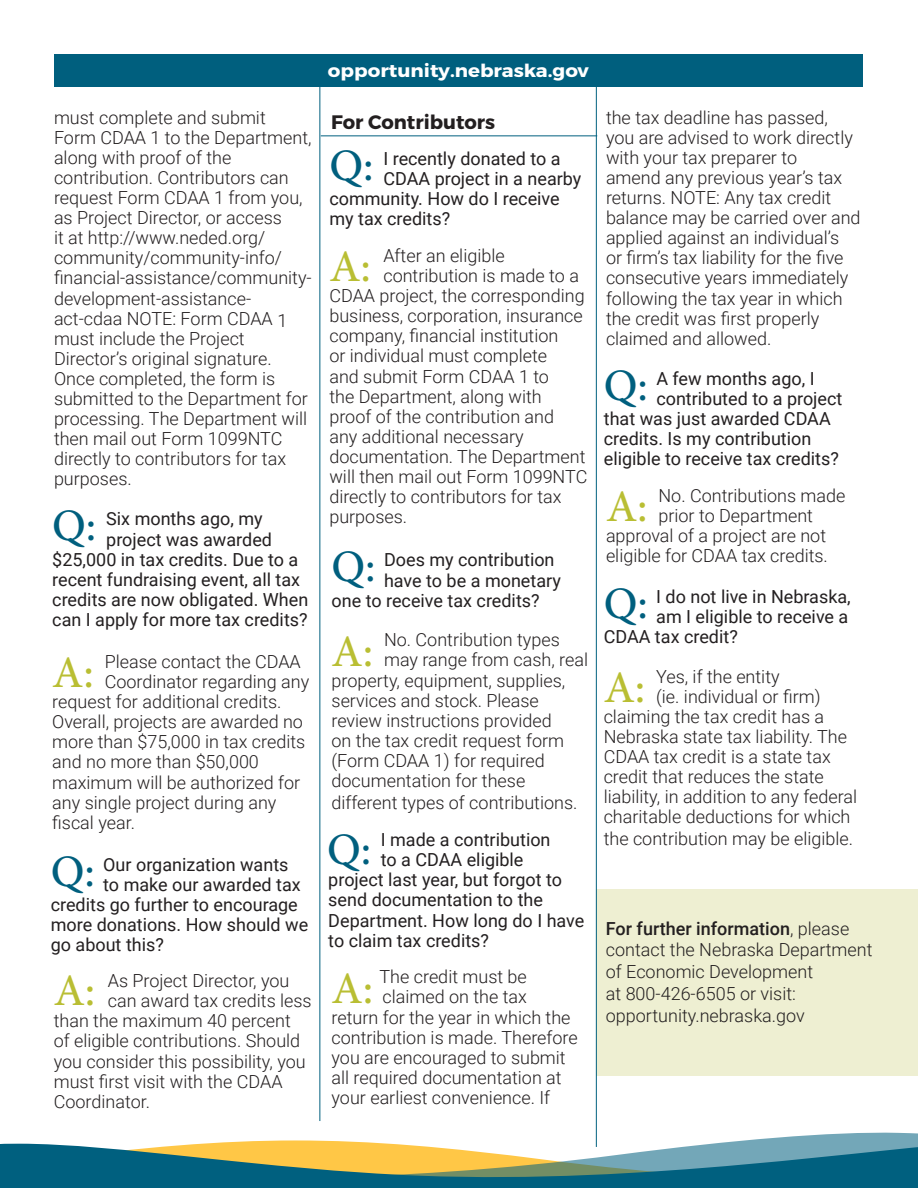
<style>
.page{position:relative;width:918px;height:1188px;background:#fff}
.page>*{position:absolute;margin:0;border:0;box-sizing:border-box;transform-origin:0 0}
.t1{font:500 45px "Minion Pro";color:#005f7e}
.t2{font:500 45px "Minion Pro";color:#b9be33}
.t3{font:700 19.5px "Montserrat";color:#231f20}
.t4{font:300 18px/20.1px "Roboto";color:#231f20}
.t5{font:18px "Roboto";color:#231f20}
.t6{font:500 18px "Roboto";color:#231f20}
.t7{font:700 18px "Montserrat";color:#fff;scale:1.1 1}
.s1{font-weight:300}
</style>
<div class="page">
<div style="left:596px;top:889px;width:322px;height:187px;background:#eeefd2"></div>
<hr style="left:596px;top:84px;width:1px;height:1063px;background:#00607f">
<hr style="left:320px;top:82px;width:1px;height:1039px;background:#00607f">
<svg style="left:0;top:1132px;width:918px;height:56px"></svg>
<div style="left:54px;top:54px;width:808px;height:33px;background:#005f7e"></div>
<hr style="left:321px;top:136px;width:276px;height:1px;background:#00607f">
<p class="t4" style="left:54px;top:107px;width:259px">must complete and submit<br>Form CDAA 1 to the Department, along with proof of the contribution. Contributors can request Form CDAA 1 from you, as Project Director, or access<br>it at http://www.neded.org/ community/community-info/ financial-assistance/community&shy;development-assistance&shy;act-cdaa NOTE: Form CDAA must include the Project<br>Director’s original signature.<br>Once completed, the form is submitted to the Department for processing. The Department will then mail out Form 1099NTC directly to contributors for tax purposes.</p>
<p class="t4" style="left:278px;top:310px;width:11px">1</p>
<p class="t1" style="left:52px;top:496px;width:46px">Q:</p>
<p class="t5" style="left:106px;top:506px;width:158px">Six months ago, my</p>
<p class="t5" style="left:106px;top:527px;width:167px">project was awarded</p>
<p class="t5" style="left:52px;top:547px;width:248px">$25,000 in tax credits. Due to a</p>
<p class="t5" style="left:52px;top:567px;width:249px">recent fundraising event, all tax</p>
<p class="t5" style="left:52px;top:587px;width:258px">credits are now obligated. When</p>
<p class="t5" style="left:52px;top:607px;width:257px">can I apply for more tax credits?</p>
<p class="t4" style="left:105px;top:651px;width:198px">Please contact the CDAA</p>
<p class="t2" style="left:52px;top:642px;width:43px">A:</p>
<p class="t4" style="left:52px;top:671px;width:258px;text-indent:52px">Coordinator regarding any request for additional credits.<br>Overall, projects are awarded no more than $75,000 in tax credits and no more than $50,000 maximum will be authorized for any single project during any fiscal year.</p>
<p class="t1" style="left:51px;top:841px;width:46px">Q:</p>
<p class="t5" style="left:103px;top:852px;width:187px">Our organization wants</p>
<p class="t5" style="left:103px;top:872px;width:199px">to make our awarded tax</p>
<p class="t5" style="left:51px;top:892px;width:249px">credits go further to encourage</p>
<p class="t5" style="left:51px;top:912px;width:259px">more donations. How should we</p>
<p class="t5" style="left:51px;top:932px;width:115px">go about this?</p>
<p class="t2" style="left:54px;top:960px;width:43px">A:</p>
<p class="t4" style="left:108px;top:970px;width:183px">As Project Director, you</p>
<p class="t4" style="left:108px;top:990px;width:205px">can award tax credits less</p>
<p class="t4" style="left:54px;top:1010px;width:239px">than the maximum 40 percent</p>
<p class="t4" style="left:54px;top:1030px;width:248px">of eligible contributions. Should</p>
<p class="t4" style="left:54px;top:1050px;width:254px">you consider this possibility, you</p>
<p class="t4" style="left:54px;top:1071px;width:230px">must first visit with the CDAA</p>
<p class="t4" style="left:54px;top:1091px;width:98px">Coordinator.</p>
<p class="t7" style="left:328px;top:59px;width:239px">opportunity.nebraska.gov</p>
<p class="t3" style="left:331px;top:110px;width:166px">For Contributors</p>
<p class="t1" style="left:329px;top:135px;width:46px">Q:</p>
<p class="t5" style="left:383px;top:146px;width:179px">I recently donated to a</p>
<p class="t5" style="left:383px;top:166px;width:200px">CDAA project in a nearby</p>
<p class="t5" style="left:329px;top:186px;width:232px">community. How do I receive</p>
<p class="t5" style="left:329px;top:206px;width:122px">my tax credits?</p>
<p class="t2" style="left:329px;top:236px;width:43px">A:</p>
<p class="t4" style="left:383px;top:245px;width:123px">After an eligible</p>
<p class="t4" style="left:383px;top:265px;width:197px">contribution is made to a</p>
<p class="t4" style="left:329px;top:285px;width:257px">CDAA project, the corresponding</p>
<p class="t4" style="left:329px;top:305px;width:255px">business, corporation, insurance</p>
<p class="t4" style="left:329px;top:325px;width:230px">company, financial institution</p>
<p class="t4" style="left:329px;top:345px;width:219px">or individual must complete</p>
<p class="t4" style="left:329px;top:365px;width:221px">and submit Form CDAA 1 to</p>
<p class="t4" style="left:329px;top:385px;width:214px">the Department, along with</p>
<p class="t4" style="left:329px;top:406px;width:226px">proof of the contribution and</p>
<p class="t4" style="left:329px;top:426px;width:196px">any additional necessary</p>
<p class="t4" style="left:329px;top:446px;width:258px">documentation. The Department</p>
<p class="t4" style="left:329px;top:466px;width:259px">will then mail out Form 1099NTC</p>
<p class="t4" style="left:329px;top:486px;width:234px">directly to contributors for tax</p>
<p class="t4" style="left:329px;top:506px;width:79px">purposes.</p>
<p class="t1" style="left:332px;top:537px;width:46px">Q:</p>
<p class="t5" style="left:384px;top:547px;width:172px">Does my contribution</p>
<p class="t5" style="left:384px;top:568px;width:178px">have to be a monetary</p>
<p class="t5" style="left:332px;top:588px;width:210px">one to receive tax credits?</p>
<p class="t4" style="left:384px;top:629px;width:177px">No. Contribution types</p>
<p class="t4" style="left:384px;top:649px;width:206px">may range from cash, real</p>
<p class="t4" style="left:332px;top:669px;width:235px">property, equipment, supplies,</p>
<p class="t4" style="left:332px;top:690px;width:209px">services and stock. Please</p>
<p class="t4" style="left:332px;top:710px;width:222px">review instructions provided</p>
<p class="t4" style="left:332px;top:730px;width:234px">on the tax credit request form</p>
<p class="t4" style="left:332px;top:750px;width:215px">(Form CDAA 1) for required</p>
<p class="t4" style="left:332px;top:770px;width:195px">documentation for these</p>
<p class="t4" style="left:332px;top:792px;width:247px">different types of contributions.</p>
<p class="t2" style="left:332px;top:621px;width:43px">A:</p>
<p class="t1" style="left:327px;top:820px;width:46px">Q:</p>
<p class="t5" style="left:381px;top:827px;width:171px">I made a contribution</p>
<p class="t5" style="left:381px;top:847px;width:144px">to a CDAA eligible</p>
<p class="t5" style="left:328px;top:867px;width:235px">project last year, but forgot to</p>
<p class="t5" style="left:328px;top:887px;width:216px">send documentation to the</p>
<p class="t5" style="left:328px;top:908px;width:258px">Department. How long do I have</p>
<p class="t5" style="left:328px;top:928px;width:162px">to claim tax credits?</p>
<p class="t2" style="left:332px;top:958px;width:43px">A:</p>
<p class="t4" style="left:380px;top:966px;width:149px">The credit must be</p>
<p class="t4" style="left:383px;top:986px;width:146px">claimed on the tax</p>
<p class="t4" style="left:332px;top:1006px;width:241px">return for the year in which the</p>
<p class="t4" style="left:332px;top:1027px;width:248px">contribution is made. Therefore</p>
<p class="t4" style="left:332px;top:1047px;width:236px">you are encouraged to submit</p>
<p class="t4" style="left:332px;top:1067px;width:232px">all required documentation at</p>
<p class="t4" style="left:332px;top:1087px;width:220px">your earliest convenience. If</p>
<p class="t4" style="left:606px;top:107px;width:256px">the tax deadline has passed, you are advised to work directly with your tax preparer to<br>amend any previous year’s tax returns. NOTE: Any tax credit balance may be carried over and applied against an individual’s<br>or firm’s tax liability for the five consecutive years immediately following the tax year in which the credit was first properly claimed and allowed.</p>
<p class="t1" style="left:604px;top:355px;width:46px">Q:</p>
<p class="t5" style="left:656px;top:366px;width:160px">A few months ago, I</p>
<p class="t5" style="left:656px;top:386px;width:188px">contributed to a project</p>
<p class="t5" style="left:604px;top:406px;width:228px">that was just awarded CDAA</p>
<p class="t5" style="left:604px;top:426px;width:209px">credits. Is my contribution</p>
<p class="t5" style="left:604px;top:446px;width:237px">eligible to receive tax credits?</p>
<p class="t2" style="left:606px;top:476px;width:43px">A:</p>
<p class="t4" style="left:658px;top:485px;width:189px">No. Contributions made</p>
<p class="t4" style="left:658px;top:505px;width:156px">prior to Department</p>
<p class="t4" style="left:606px;top:525px;width:222px">approval of a project are not</p>
<p class="t4" style="left:606px;top:545px;width:223px">eligible for CDAA tax credits.</p>
<p class="t1" style="left:604px;top:573px;width:46px">Q:</p>
<p class="t5" style="left:656px;top:584px;width:196px">I do not live in Nebraska,</p>
<p class="t5" style="left:656px;top:604px;width:194px">am I eligible to receive a</p>
<p class="t5" style="left:604px;top:624px;width:136px">CDAA tax credit?</p>
<p class="t2" style="left:604px;top:657px;width:43px">A:</p>
<p class="t4" style="left:656px;top:665px;width:125px">Yes, if the entity</p>
<p class="t4" style="left:604px;top:685px;width:255px;text-indent:52px">(ie. individual or firm) claiming the tax credit has a<br>Nebraska state tax liability. The<br>CDAA tax credit is a state tax credit that reduces the state liability, in addition to any federal charitable deductions for which the contribution may be eligible.</p>
<p class="t6" style="left:606px;top:916px;width:245px">For further information<span class="s1">, please</span></p>
<p class="t4" style="left:606px;top:939px;width:268px">contact the Nebraska Department</p>
<p class="t4" style="left:606px;top:961px;width:209px">of Economic Development</p>
<p class="t4" style="left:606px;top:983px;width:192px">at 800-426-6505 or visit:</p>
<p class="t4" style="left:606px;top:1005px;width:200px">opportunity.nebraska.gov</p>
</div>
